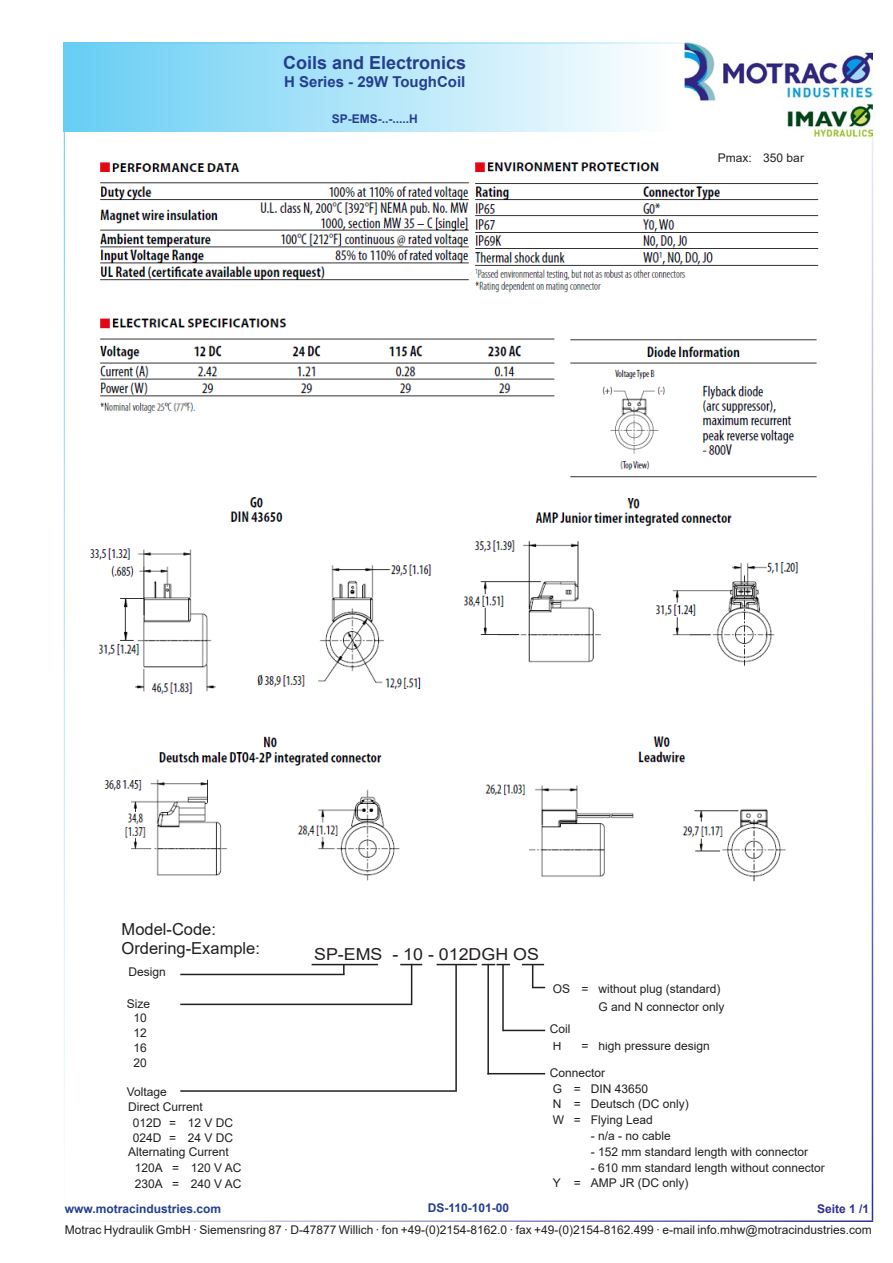
<style>
.page{position:relative;width:893px;height:1263px;background:#fff}
.page>*{position:absolute;margin:0;border:0;box-sizing:border-box;transform-origin:0 0}
.t1{font:700 18px "Arial";color:#253f8e}
.t2{font:16.5px/19.2px "Arial";color:#231f20}
.t3{font:16.5px "Arial";color:#231f20;scale:1.08 1}
.t4{font:700 15px "Arial";color:#253f8e}
.t5{font:12px/15.1px "Arial";color:#231f20}
.t6{font:700 12px "Arial";color:#253f8e}
.t7{font:700 12px "Arial";color:#2e3092}
</style>
<div class="page">
<div style="left:64px;top:43px;width:606px;height:89px;background:linear-gradient(to right,#66cef5,#fdfefe)"></div>
<hr style="left:64px;top:43px;width:808px;height:1px;background:#67cef5">
<hr style="left:64px;top:1220px;width:809px;height:2px;background:#2e3092">
<hr style="left:64px;top:43px;width:1px;height:1177px;background:#67cef5">
<hr style="left:872px;top:43px;width:1px;height:1177px;background:#2e3092">
<img style="left:685px;top:43px;width:187px;height:93px">
<img style="left:99px;top:162px;width:720px;height:316px">
<hr style="left:293px;top:1089px;width:95px;height:2px;background:#231f20">
<hr style="left:312px;top:964px;width:66px;height:1px;background:#231f20">
<svg style="left:400px;top:964px;width:22px;height:1px"></svg>
<svg style="left:343px;top:965px;width:2px;height:9px"></svg>
<hr style="left:411px;top:964px;width:1px;height:41px;background:#231f20">
<hr style="left:180px;top:974px;width:165px;height:1px;background:#231f20">
<hr style="left:180px;top:1003px;width:232px;height:2px;background:#231f20">
<hr style="left:180px;top:1090px;width:277px;height:2px;background:#231f20">
<hr style="left:487px;top:964px;width:2px;height:110px;background:#231f20">
<hr style="left:487px;top:1073px;width:58px;height:1px;background:#231f20">
<hr style="left:437px;top:964px;width:40px;height:1px;background:#231f20">
<hr style="left:455px;top:964px;width:2px;height:127px;background:#231f20">
<svg style="left:522px;top:964px;width:23px;height:24px"></svg>
<svg style="left:482px;top:964px;width:28px;height:1px"></svg>
<hr style="left:502px;top:965px;width:2px;height:66px;background:#231f20">
<hr style="left:503px;top:1030px;width:42px;height:1px;background:#231f20">
<div style="left:81px;top:453px;width:130px;height:36px;background:#fff"></div>
<img style="left:89px;top:497px;width:343px;height:197px">
<img style="left:463px;top:498px;width:335px;height:169px">
<img style="left:104px;top:736px;width:296px;height:145px">
<img style="left:485px;top:736px;width:301px;height:146px">
<h1 class="t1" style="left:283px;top:50px;width:185px">Coils and Electronics</h1>
<p class="t4" style="left:284px;top:71px;width:183px">H Series - 29W ToughCoil</p>
<p class="t6" style="left:332px;top:110px;width:88px">SP-EMS-..-.....H</p>
<p class="t5" style="left:718px;top:150px;width:88px">Pmax: 350 bar</p>
<h2 class="t2" style="left:122px;top:919px;width:140px">Model-Code:<br>Ordering-Example:</h2>
<p class="t5" style="left:129px;top:964px;width:39px">Design</p>
<h2 class="t3" style="left:314px;top:943px;width:210px">SP-EMS - 10 - 012DGH OS</h2>
<p class="t5" style="left:598px;top:980px;width:128px;line-height:17.7px;text-indent:-46px">OS = without plug (standard)<br>G and N connector only</p>
<p class="t5" style="left:553px;top:1038px;width:10px">H</p>
<p class="t5" style="left:581px;top:1038px;width:130px">= high pressure design</p>
<p class="t5" style="left:127px;top:996px;width:25px">Size</p>
<p class="t5" style="left:134px;top:1010px;width:15px;text-align:justify">10<br>12<br>16<br>20</p>
<p class="t5" style="left:550px;top:1021px;width:22px">Coil</p>
<p class="t5" style="left:550px;top:1064px;width:100px;line-height:16.5px">Connector<br>G = DIN 43650</p>
<p class="t5" style="left:553px;top:1096px;width:137px">N = Deutsch (DC only)<br>W = Flying Lead</p>
<p class="t5" style="left:591px;top:1128px;width:82px">- n/a - no cable</p>
<p class="t5" style="left:591px;top:1144px;width:219px">- 152 mm standard length with connector</p>
<p class="t5" style="left:553px;top:1160px;width:273px;text-indent:38px">- 610 mm standard length without connector<br>Y = AMP JR (DC only)</p>
<p class="t5" style="left:127px;top:1084px;width:42px">Voltage</p>
<p class="t5" style="left:128px;top:1099px;width:76px">Direct Current</p>
<p class="t5" style="left:133px;top:1115px;width:102px">012D = 12 V DC</p>
<p class="t5" style="left:133px;top:1130px;width:102px">024D = 24 V DC</p>
<p class="t5" style="left:128px;top:1144px;width:102px">Alternating Current</p>
<p class="t5" style="left:135px;top:1160px;width:108px">120A = 120 V AC<br>230A = 240 V AC</p>
<p class="t6" style="left:428px;top:1199px;width:83px">DS-110-101-00</p>
<p class="t6" style="left:65px;top:1201px;width:158px">www.motracindustries.com</p>
<p class="t7" style="left:817px;top:1201px;width:54px">Seite 1 /1</p>
<p class="t5" style="left:65px;top:1222px;width:808px">Motrac Hydraulik GmbH · Siemensring 87 · D-47877 Willich · fon +49-(0)2154-8162.0 · fax +49-(0)2154-8162.499 · e-mail info.mhw@motracindustries.com</p>
</div>
